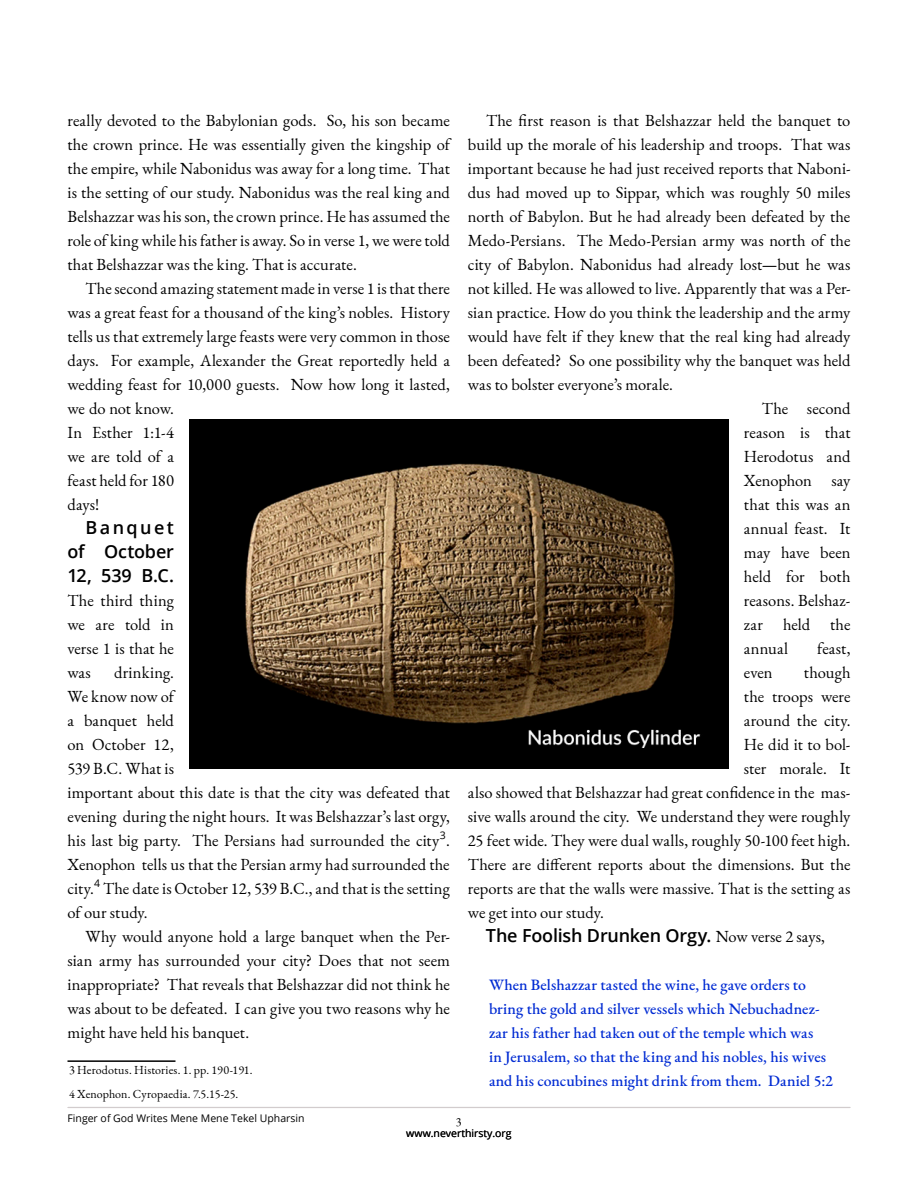
<style>
.page{position:relative;width:918px;height:1188px;background:#fff}
.page>*{position:absolute;margin:0;border:0;box-sizing:border-box;transform-origin:0 0}
.t1{font:600 18px/24px "Open Sans";letter-spacing:-.01em;color:#000;text-align:justify}
.t2{font:16.5px/24px "EB Garamond";color:#000}
.t3{font:16.5px "EB Garamond";letter-spacing:.02em;color:#000}
.t4{font:500 15.75px/24px "EB Garamond";color:#002bd3}
.t5{font:12px/24px "EB Garamond";letter-spacing:.01em;color:#000}
.t6{font:10.5px "Open Sans";color:#000}
.s1{font-family:"EB Garamond";font-weight:400;font-size:16.5px}
</style>
<div class="page">
<hr style="left:68px;top:1107px;width:782px;height:1px;background:#d2cccd">
<hr style="left:68px;top:1060px;width:108px;height:2px;background:#000">
<img style="left:189px;top:420px;width:540px;height:348px">
<p class="t2" style="left:68px;top:111px;width:384px;text-align:justify">really devoted to the Babylonian gods. So, his son became the crown prince. He was essentially given the kingship of the empire, while Nabonidus was away for a long time. That is the setting of our study. Nabonidus was the real king and Belshazzar was his son, the crown prince. He has assumed the role of king while his father is away. So in verse 1, we were told that Belshazzar was the king. That is accurate.</p>
<p class="t2" style="left:68px;top:279px;width:384px;text-indent:18px">The second amazing statement made in verse 1 is that there was a great feast for a thousand of the king’s nobles. History tells us that extremely large feasts were very common in those days. For example, Alexander the Great reportedly held a wedding feast for 10,000 guests. Now how long it lasted, we do not know.<br>In Esther 1:1-4<br>we are told of a<br>feast held for 180<br>days!</p>
<p class="t1" style="left:68px;top:517px;width:108px;text-indent:18px">Banquet of October 12, 539 B.C.</p>
<p class="t2" style="left:68px;top:591px;width:108px;text-align:justify">The third thing we are told in verse 1 is that he was</p>
<p class="t2" style="left:68px;top:663px;width:384px;text-indent:47px">drinking.<br>We know now of<br>a banquet held<br>on October 12,<br>539 B.C. What is<br>important about this date is that the city was defeated that evening during the night hours. It was Belshazzar’s last orgy, his last big party. The Persians had surrounded the city .</p>
<p class="t6" style="left:440px;top:830px;width:8px">3</p>
<p class="t2" style="left:68px;top:855px;width:384px">Xenophon tells us that the Persian army had surrounded the city.</p>
<p class="t6" style="left:94px;top:878px;width:8px">4</p>
<p class="t2" style="left:67px;top:879px;width:384px;text-indent:36px">The date is October 12, 539 B.C., and that is the setting of our study.</p>
<p class="t2" style="left:67px;top:927px;width:384px;text-align:justify;text-indent:18px">Why would anyone hold a large banquet when the Per&shy;sian army has surrounded your city? Does that not seem inappropriate? That reveals that Belshazzar did not think he was about to be defeated. I can give you two reasons why he might have held his banquet.</p>
<p class="t5" style="left:69px;top:1060px;width:185px">3 Herodotus. Histories. 1. pp. 190-191.<br>4 Xenophon. Cyropaedia. 7.5.15-25.</p>
<p class="t2" style="left:486px;top:111px;width:366px">The first reason is that Belshazzar held the banquet to</p>
<p class="t2" style="left:468px;top:135px;width:384px">build up the morale of his leadership and troops. That was</p>
<p class="t2" style="left:468px;top:159px;width:384px">important because he had just received reports that Naboni-</p>
<p class="t2" style="left:468px;top:183px;width:384px">dus had moved up to Sippar, which was roughly 50 miles</p>
<p class="t2" style="left:468px;top:207px;width:384px">north of Babylon. But he had already been defeated by the</p>
<p class="t2" style="left:468px;top:231px;width:384px">Medo-Persians. The Medo-Persian army was north of the</p>
<p class="t2" style="left:468px;top:255px;width:384px">city of Babylon. Nabonidus had already lost—but he was</p>
<p class="t2" style="left:468px;top:279px;width:384px">not killed. He was allowed to live. Apparently that was a Per-</p>
<p class="t2" style="left:468px;top:303px;width:384px">sian practice. How do you think the leadership and the army</p>
<p class="t2" style="left:468px;top:327px;width:384px">would have felt if they knew that the real king had already</p>
<p class="t2" style="left:468px;top:351px;width:384px">been defeated? So one possibility why the banquet was held</p>
<p class="t2" style="left:468px;top:375px;width:206px">was to bolster everyone’s morale.</p>
<p class="t2" style="left:762px;top:399px;width:90px">The second</p>
<p class="t2" style="left:744px;top:423px;width:108px">reason is that</p>
<p class="t2" style="left:744px;top:447px;width:108px">Herodotus and</p>
<p class="t2" style="left:744px;top:471px;width:108px">Xenophon say</p>
<p class="t3" style="left:744px;top:498px;width:108px">that this was an</p>
<p class="t2" style="left:744px;top:519px;width:108px">annual feast. It</p>
<p class="t2" style="left:744px;top:543px;width:108px">may have been</p>
<p class="t2" style="left:744px;top:567px;width:108px">held for both</p>
<p class="t2" style="left:744px;top:591px;width:108px">reasons. Belshaz-</p>
<p class="t2" style="left:744px;top:615px;width:108px">zar held the</p>
<p class="t2" style="left:744px;top:639px;width:46px">annual</p>
<p class="t2" style="left:817px;top:639px;width:35px">feast,</p>
<p class="t2" style="left:744px;top:663px;width:30px">even</p>
<p class="t2" style="left:804px;top:663px;width:48px">though</p>
<p class="t2" style="left:744px;top:687px;width:108px">the troops were</p>
<p class="t2" style="left:744px;top:711px;width:108px">around the city.</p>
<p class="t2" style="left:744px;top:735px;width:108px">He did it to bol-</p>
<p class="t2" style="left:744px;top:759px;width:108px">ster morale. It</p>
<p class="t2" style="left:468px;top:783px;width:384px">also showed that Belshazzar had great confidence in the mas-</p>
<p class="t2" style="left:468px;top:807px;width:384px">sive walls around the city. We understand they were roughly</p>
<p class="t2" style="left:468px;top:831px;width:384px">25 feet wide. They were dual walls, roughly 50-100 feet high.</p>
<p class="t2" style="left:468px;top:855px;width:384px">There are different reports about the dimensions. But the</p>
<p class="t2" style="left:468px;top:879px;width:384px">reports are that the walls were massive. That is the setting as</p>
<p class="t2" style="left:468px;top:903px;width:138px">we get into our study.</p>
<p class="t1" style="left:486px;top:925px;width:341px">The Foolish Drunken Orgy. <span class="s1">Now verse 2 says,</span></p>
<p class="t4" style="left:489px;top:975px;width:346px">When Belshazzar tasted the wine, he gave orders to bring the gold and silver vessels which Nebuchadnez&shy;zar his father had taken out of the temple which was<br>in Jerusalem, so that the king and his nobles, his wives and his concubines might drink from them. Daniel 5:2</p>
<p class="t6" style="left:67px;top:1114px;width:239px">Finger of God Writes Mene Mene Tekel Upharsin</p>
<p class="t5" style="left:456px;top:1111px;width:7px">3</p>
<p class="t6" style="left:406px;top:1129px;width:107px">www.neverthirsty.org</p>
</div>
